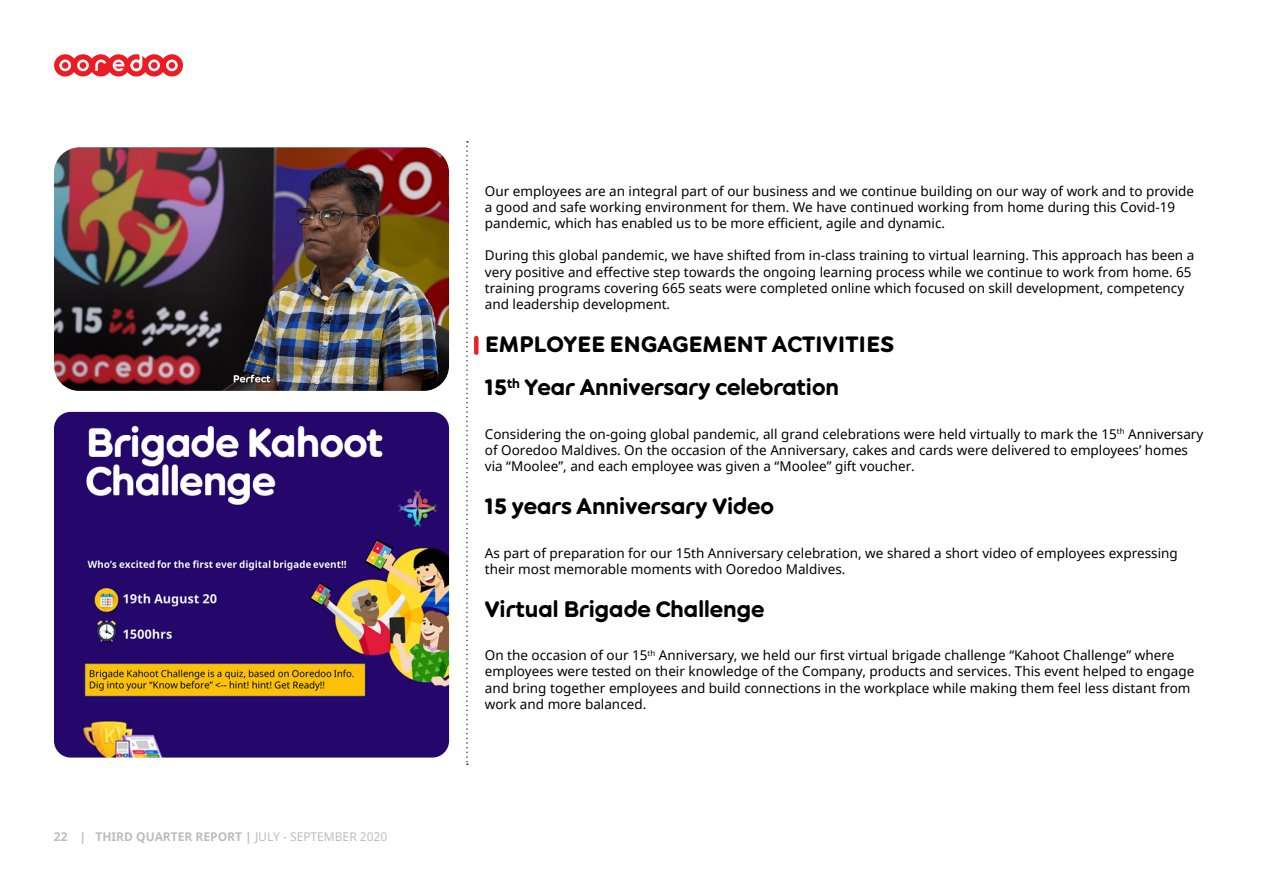
<style>
.page{position:relative;width:1263px;height:893px;background:#fff}
.page>*{position:absolute;margin:0;border:0;box-sizing:border-box;transform-origin:0 0}
.t1{font:800 22.5px/43.2px "Ooredoo";color:#000}
.t2{font:13.5px/16.2px "Noto Sans";color:#000}
.t3{font:700 12px "Noto Sans";color:#bdbdbd}
.s1{font-weight:400}
</style>
<div class="page">
<svg style="left:466px;top:141px;width:2px;height:624px"></svg>
<img style="left:54px;top:412px;width:395px;height:346px">
<img style="left:54px;top:147px;width:395px;height:244px">
<hr style="left:474px;top:338px;width:4px;height:15px;background:#e6222a">
<svg style="left:54px;top:54px;width:129px;height:22px"></svg>
<p class="t3" style="left:54px;top:828px;width:335px">22 | THIRD QUARTER REPORT | <span class="s1">JULY - SEPTEMBER 2020</span></p>
<p class="t2" style="left:485px;top:182px;width:711px">Our employees are an integral part of our business and we continue building on our way of work and to provide a good and safe working environment for them. We have continued working from home during this Covid-19 pandemic, which has enabled us to be more efficient, agile and dynamic.</p>
<p class="t2" style="left:485px;top:247px;width:711px">During this global pandemic, we have shifted from in-class training to virtual learning. This approach has been a very positive and effective step towards the ongoing learning process while we continue to work from home. 65 training programs covering 665 seats were completed online which focused on skill development, competency and leadership development.</p>
<h1 class="t1" style="left:485px;top:322px;width:411px">EMPLOYEE ENGAGEMENT ACTIVITIES<br>15<sup>th</sup> Year Anniversary celebration</h1>
<p class="t2" style="left:485px;top:425px;width:720px">Considering the on-going global pandemic, all grand celebrations were held virtually to mark the 15<sup>th</sup> Anniversary of Ooredoo Maldives. On the occasion of the Anniversary, cakes and cards were delivered to employees’ homes via “Moolee”, and each employee was given a “Moolee” gift voucher.</p>
<h1 class="t1" style="left:485px;top:484px;width:291px">15 years Anniversary Video</h1>
<p class="t2" style="left:485px;top:544px;width:694px">As part of preparation for our 15th Anniversary celebration, we shared a short video of employees expressing their most memorable moments with Ooredoo Maldives.</p>
<h1 class="t1" style="left:485px;top:587px;width:281px">Virtual Brigade Challenge</h1>
<p class="t2" style="left:485px;top:647px;width:711px">On the occasion of our 15<sup>th</sup> Anniversary, we held our first virtual brigade challenge “Kahoot Challenge” where employees were tested on their knowledge of the Company, products and services. This event helped to engage and bring together employees and build connections in the workplace while making them feel less distant from work and more balanced.</p>
</div>
